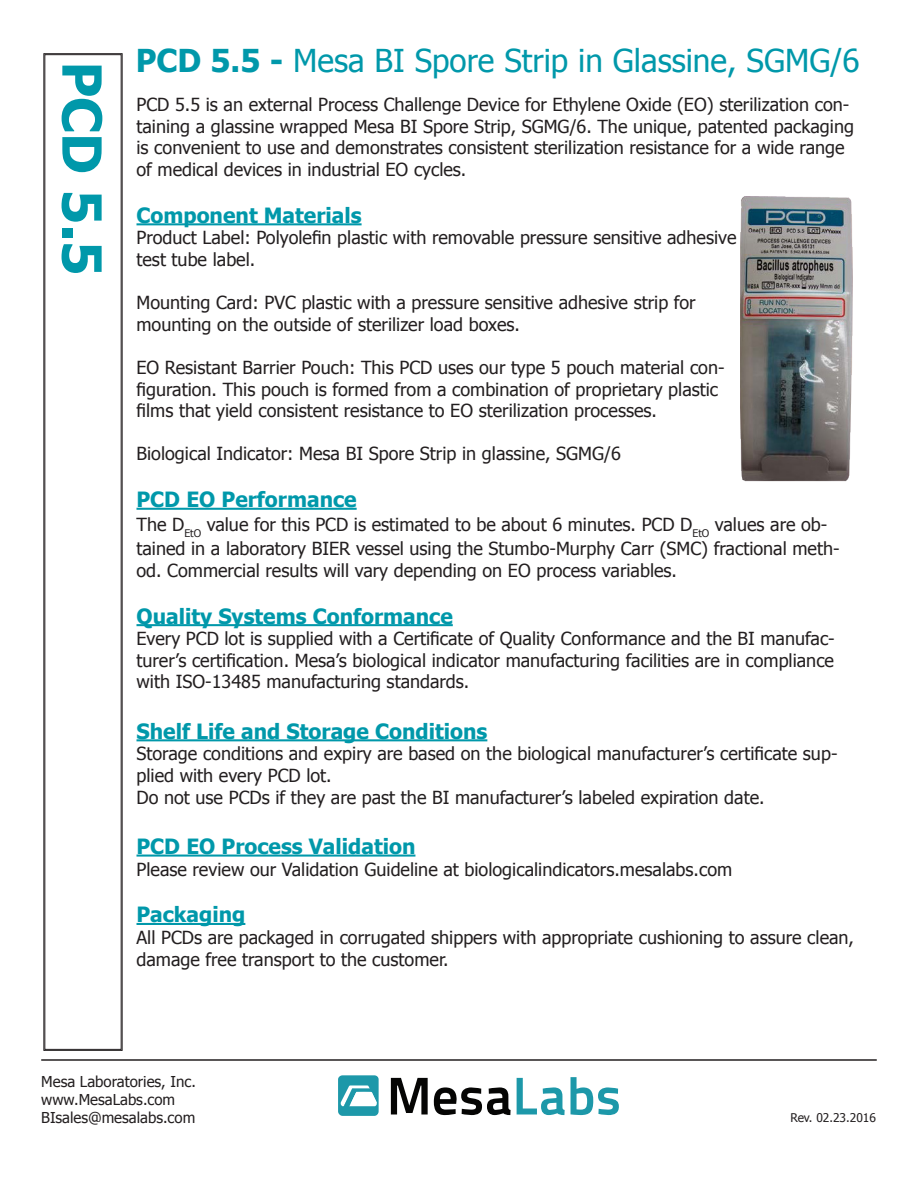
<style>
.page{position:relative;width:918px;height:1188px;background:#fff}
.page>*{position:absolute;margin:0;border:0;box-sizing:border-box;transform-origin:0 0}
.t1{font:700 54px "Tahoma";color:#0098aa}
.t2{font:31.5px "Tahoma";color:#0098aa}
.t3{font:700 21px "Tahoma";color:#0098aa}
.t4{font:18px/21.6px "Tahoma";color:#231f20}
.t5{font:15px "Tahoma";color:#231f20}
.t6{font:12px "Tahoma";color:#231f20}
.s1{font-weight:700}
</style>
<div class="page">
<hr style="left:136px;top:223px;width:226px;height:2px;background:#0098aa">
<hr style="left:136px;top:508px;width:221px;height:2px;background:#0098aa">
<hr style="left:136px;top:624px;width:317px;height:2px;background:#0098aa">
<hr style="left:136px;top:739px;width:351px;height:2px;background:#0098aa">
<hr style="left:136px;top:855px;width:279px;height:2px;background:#0098aa">
<hr style="left:136px;top:923px;width:109px;height:2px;background:#0098aa">
<svg style="left:43px;top:53px;width:80px;height:998px"></svg>
<hr style="left:41px;top:1059px;width:836px;height:2px;background:#231f20">
<img style="left:741px;top:197px;width:111px;height:285px">
<div style="left:338px;top:1075px;width:41px;height:41px;background:#1d98a9;border-radius:4px"></div>
<svg style="left:341px;top:1085px;width:36px;height:22px"></svg>
<svg style="left:391px;top:1078px;width:37px;height:36px"></svg>
<svg style="left:434px;top:1087px;width:77px;height:28px"></svg>
<svg style="left:517px;top:1078px;width:48px;height:37px"></svg>
<svg style="left:571px;top:1077px;width:48px;height:38px"></svg>
<p class="t1" style="left:120px;top:62px;width:215px;rotate:90deg">PCD 5.5</p>
<p class="t2" style="left:136px;top:39px;width:725px"><span class="s1">PCD 5.5 -</span> Mesa BI Spore Strip in Glassine, SGMG/6</p>
<p class="t4" style="left:136px;top:93px;width:719px">PCD 5.5 is an external Process Challenge Device for Ethylene Oxide (EO) sterilization con&shy;taining a glassine wrapped Mesa BI Spore Strip, SGMG/6. The unique, patented packaging is convenient to use and demonstrates consistent sterilization resistance for a wide range of medical devices in industrial EO cycles.</p>
<p class="t3" style="left:136px;top:201px;width:227px">Component Materials</p>
<p class="t4" style="left:136px;top:226px;width:602px">Product Label: Polyolefin plastic with removable pressure sensitive adhesive test tube label.</p>
<p class="t4" style="left:136px;top:291px;width:561px">Mounting Card: PVC plastic with a pressure sensitive adhesive strip for mounting on the outside of sterilizer load boxes.</p>
<p class="t4" style="left:136px;top:356px;width:590px">EO Resistant Barrier Pouch: This PCD uses our type 5 pouch material con&shy;figuration. This pouch is formed from a combination of proprietary plastic films that yield consistent resistance to EO sterilization processes.</p>
<p class="t4" style="left:136px;top:442px;width:486px">Biological Indicator: Mesa BI Spore Strip in glassine, SGMG/6</p>
<p class="t3" style="left:136px;top:485px;width:222px">PCD EO Performance</p>
<p class="t4" style="left:136px;top:512px;width:705px;line-height:24px">The D<sub>EtO</sub> value for this PCD is estimated to be about 6 minutes. PCD D<sub>EtO</sub> values are ob&shy;tained in a laboratory BIER vessel using the Stumbo-Murphy Carr (SMC) fractional meth-</p>
<p class="t4" style="left:136px;top:559px;width:542px">od. Commercial results will vary depending on EO process variables.</p>
<p class="t3" style="left:136px;top:601px;width:318px">Quality Systems Conformance</p>
<p class="t4" style="left:136px;top:627px;width:700px;text-align:justify">Every PCD lot is supplied with a Certificate of Quality Conformance and the BI manufac&shy;turer’s certification. Mesa’s biological indicator manufacturing facilities are in compliance with ISO-13485 manufacturing standards.</p>
<p class="t3" style="left:136px;top:717px;width:352px">Shelf Life and Storage Conditions</p>
<p class="t4" style="left:136px;top:742px;width:703px">Storage conditions and expiry are based on the biological manufacturer’s certificate sup&shy;plied with every PCD lot.</p>
<p class="t4" style="left:136px;top:786px;width:630px">Do not use PCDs if they are past the BI manufacturer’s labeled expiration date.</p>
<p class="t3" style="left:136px;top:832px;width:280px">PCD EO Process Validation</p>
<p class="t4" style="left:136px;top:858px;width:597px">Please review our Validation Guideline at biologicalindicators.mesalabs.com</p>
<p class="t3" style="left:136px;top:900px;width:110px">Packaging</p>
<p class="t4" style="left:136px;top:926px;width:719px">All PCDs are packaged in corrugated shippers with appropriate cushioning to assure clean, damage free transport to the customer.</p>
<p class="t5" style="left:41px;top:1071px;width:156px">Mesa Laboratories, Inc.</p>
<p class="t5" style="left:41px;top:1089px;width:136px">www.MesaLabs.com</p>
<p class="t5" style="left:41px;top:1107px;width:156px">BIsales@mesalabs.com</p>
<p class="t6" style="left:790px;top:1110px;width:87px">Rev. 02.23.2016</p>
</div>
